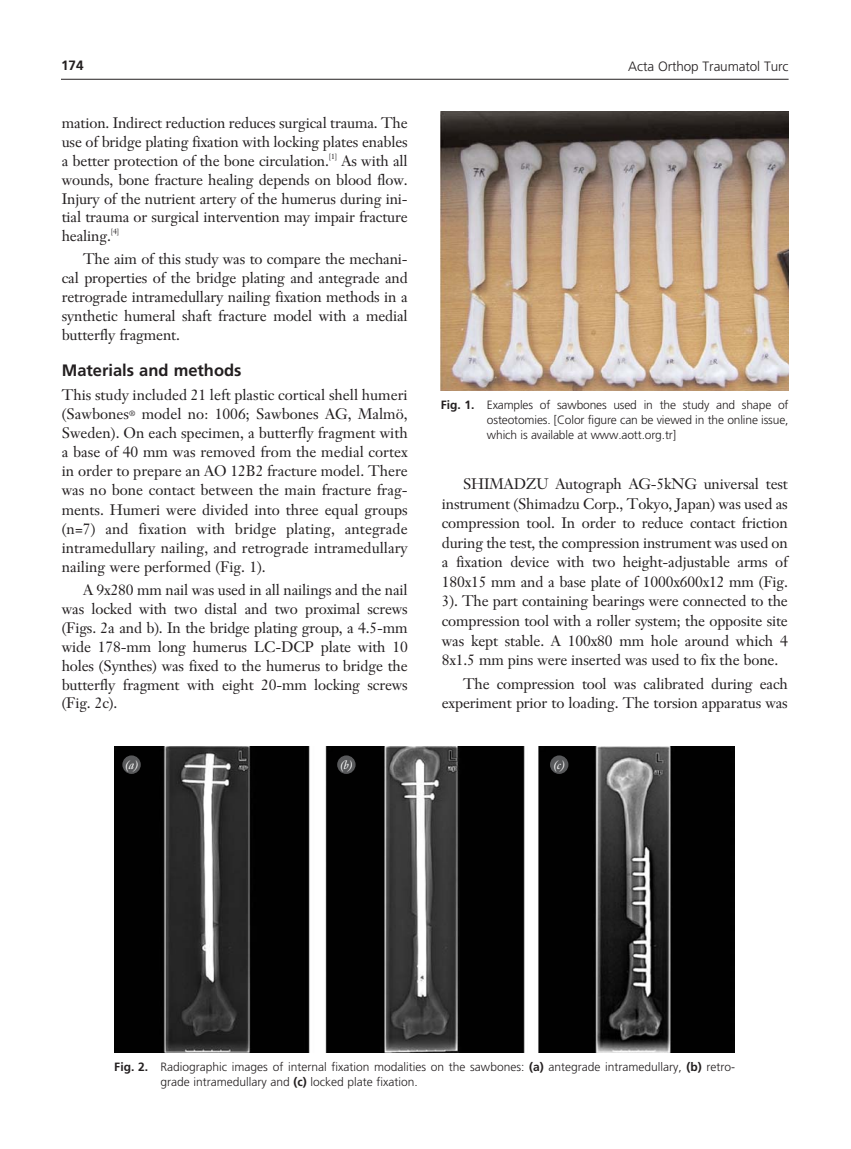
<style>
.page{position:relative;width:851px;height:1149px;background:#fff}
.page>*{position:absolute;margin:0;border:0;box-sizing:border-box;transform-origin:0 0}
.t1{font:700 16.5px "Frutiger";color:#231f20}
.t2{font:15px/18.9px "Janson Text";letter-spacing:-.01em;color:#231f20;text-align:justify}
.t3{font:300 13.5px "Frutiger";letter-spacing:-.01em;color:#231f20}
.t4{font:700 13.5px "Frutiger";color:#231f20}
.t5{font:300 12px/15px "Frutiger";color:#231f20}
.t6{font:italic 12px "Janson Text";color:#fff}
.t7{font:7.5px "Janson Text";color:#231f20}
.s1{font-weight:700}
</style>
<div class="page">
<hr style="left:61px;top:79px;width:727px;height:1px;background:#231f20">
<img style="left:114px;top:746px;width:620px;height:305px">
<div style="left:122px;top:755px;width:19px;height:18px;background:#58595b;border-radius:50%"></div>
<div style="left:337px;top:755px;width:18px;height:18px;background:#58595b;border-radius:50%"></div>
<div style="left:550px;top:755px;width:18px;height:18px;background:#58595b;border-radius:50%"></div>
<img style="left:440px;top:112px;width:348px;height:278px">
<p class="t4" style="left:61px;top:60px;width:24px">174</p>
<p class="t3" style="left:628px;top:61px;width:162px">Acta Orthop Traumatol Turc</p>
<p class="t2" style="left:62px;top:115px;width:347px">mation. Indirect reduction reduces surgical trauma. The use of bridge plating fixation with locking plates enables a better protection of the bone circulation.</p>
<p class="t7" style="left:329px;top:153px;width:10px">[1]</p>
<p class="t2" style="left:62px;top:153px;width:347px;text-indent:280px">As with all wounds, bone fracture healing depends on blood flow.<br>Injury of the nutrient artery of the humerus during ini&shy;tial trauma or surgical intervention may impair fracture healing.</p>
<p class="t7" style="left:111px;top:228px;width:10px">[4]</p>
<p class="t2" style="left:62px;top:251px;width:347px;text-indent:21px">The aim of this study was to compare the mechani&shy;cal properties of the bridge plating and antegrade and retrograde intramedullary nailing fixation methods in a synthetic humeral shaft fracture model with a medial butterfly fragment.</p>
<p class="t1" style="left:62px;top:363px;width:181px">Materials and methods</p>
<p class="t2" style="left:62px;top:386px;width:347px">This study included 21 left plastic cortical shell humeri (Sawbones<sup>®</sup> model no: 1006; Sawbones AG, Malmö, Sweden). On each specimen, a butterfly fragment with a base of 40 mm was removed from the medial cortex in order to prepare an AO 12B2 fracture model. There was no bone contact between the main fracture frag&shy;ments. Humeri were divided into three equal groups (n=7) and fixation with bridge plating, antegrade intramedullary nailing, and retrograde intramedullary nailing were performed (Fig. 1).</p>
<p class="t2" style="left:62px;top:582px;width:347px;text-indent:21px">A 9x280 mm nail was used in all nailings and the nail was locked with two distal and two proximal screws (Figs. 2a and b). In the bridge plating group, a 4.5-mm wide 178-mm long humerus LC-DCP plate with 10 holes (Synthes) was fixed to the humerus to bridge the butterfly fragment with eight 20-mm locking screws (Fig. 2c).</p>
<p class="t5" style="left:487px;top:398px;width:303px;text-align:justify;text-indent:-46px"><span class="s1">Fig. 1.</span> Examples of sawbones used in the study and shape of osteotomies. [Color figure can be viewed in the online issue, which is available at www.aott.org.tr]</p>
<p class="t2" style="left:442px;top:475px;width:347px;line-height:19.5px;text-indent:21px">SHIMADZU Autograph AG-5kNG universal test instrument (Shimadzu Corp., Tokyo, Japan) was used as compression tool. In order to reduce contact friction during the test, the compression instrument was used on a fixation device with two height-adjustable arms of 180x15 mm and a base plate of 1000x600x12 mm (Fig.<br>3). The part containing bearings were connected to the compression tool with a roller system; the opposite site was kept stable. A 100x80 mm hole around which 4<br>8x1.5 mm pins were inserted was used to fix the bone.</p>
<p class="t2" style="left:442px;top:675px;width:347px;line-height:19.5px;text-align:right">The compression tool was calibrated during each experiment prior to loading. The torsion apparatus was</p>
<p class="t6" style="left:125px;top:759px;width:15px">(a)</p>
<p class="t6" style="left:340px;top:759px;width:15px">(b)</p>
<p class="t6" style="left:553px;top:759px;width:13px">(c)</p>
<p class="t5" style="left:160px;top:1060px;width:576px;text-indent:-46px"><span class="s1">Fig. 2.</span> Radiographic images of internal fixation modalities on the sawbones: <span class="s1">(a)</span> antegrade intramedullary, <span class="s1">(b)</span> retro&shy;grade intramedullary and <span class="s1">(c)</span> locked plate fixation.</p>
</div>
